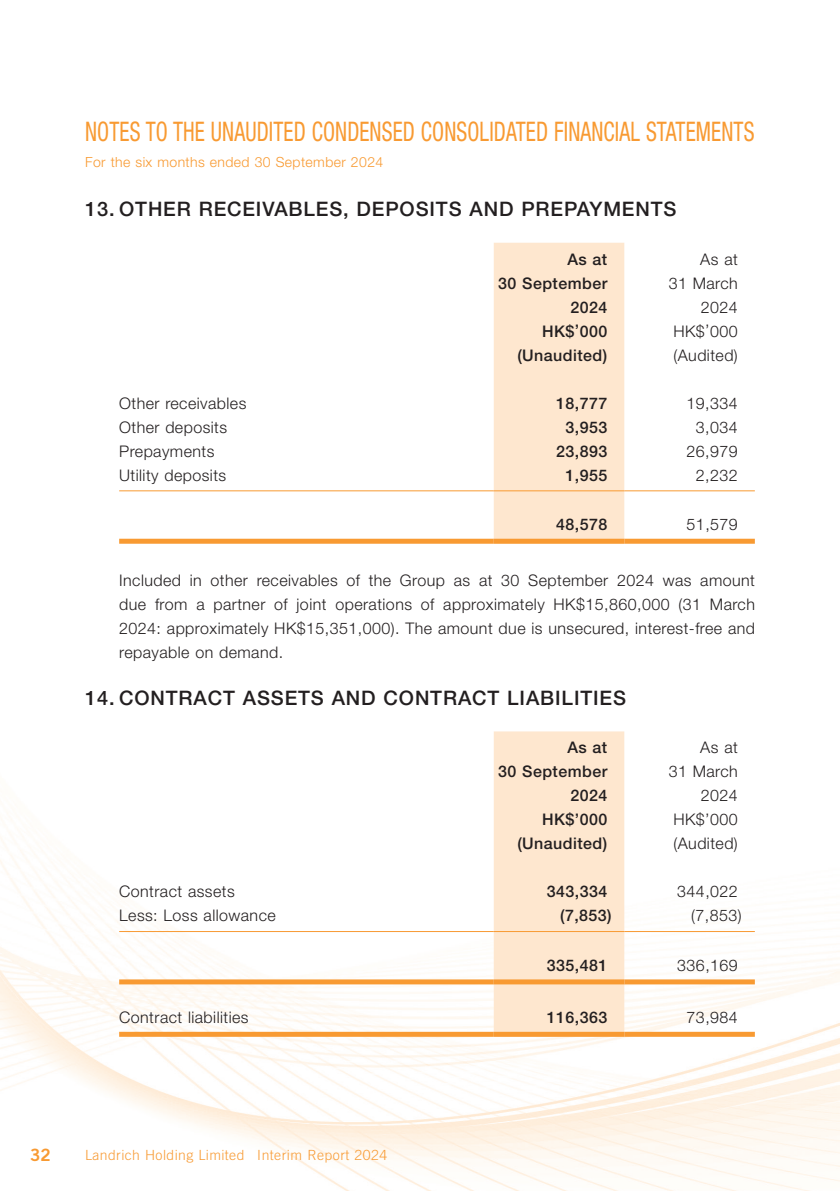
<style>
.page{position:relative;width:840px;height:1191px;background:#fff}
.page>*{position:absolute;margin:0;border:0;box-sizing:border-box;transform-origin:0 0}
.t1{font:condensed 27px "Helvetica Neue LT Std";letter-spacing:.005em;color:#f89a32;scale:.8 1}
.t2{font:500 20px "Helvetica Neue LT Std";letter-spacing:.045em;color:#231f20}
.t3{font:17px "Trade Gothic LT Std Bd 2";color:#f89a32}
.t4{font:300 16px/24px "Helvetica Neue LT Std";letter-spacing:.03em;color:#231f20;text-align:justify}
.t5{font:500 16px "Helvetica Neue LT Std";letter-spacing:.03em;color:#231f20}
.t6{font:300 14px "Trade Gothic LT Std";letter-spacing:.03em;color:#f89a32}
.t7{font:300 14px "Helvetica Neue LT Std";letter-spacing:.03em;color:#f89a32}
</style>
<div class="page">
<img style="left:0;top:242px;width:839px;height:949px">
<div style="left:493px;top:243px;width:131px;height:296px;background:#fee7cf"></div>
<hr style="left:119px;top:490px;width:374px;height:1px;background:#f89a32">
<hr style="left:493px;top:490px;width:131px;height:1px;background:#f89a32">
<hr style="left:624px;top:490px;width:130px;height:1px;background:#f89a32">
<div style="left:119px;top:539px;width:374px;height:5px;background:#f89a32"></div>
<div style="left:493px;top:539px;width:131px;height:5px;background:#f89a32"></div>
<div style="left:624px;top:539px;width:130px;height:5px;background:#f89a32"></div>
<div style="left:493px;top:731px;width:131px;height:300px;background:#fee7cf"></div>
<hr style="left:119px;top:931px;width:374px;height:1px;background:#f89a32">
<hr style="left:493px;top:931px;width:131px;height:1px;background:#f89a32">
<hr style="left:624px;top:931px;width:130px;height:1px;background:#f89a32">
<div style="left:119px;top:979px;width:374px;height:5px;background:#f89a32"></div>
<div style="left:493px;top:979px;width:131px;height:5px;background:#f89a32"></div>
<div style="left:624px;top:979px;width:130px;height:5px;background:#f89a32"></div>
<div style="left:119px;top:1031px;width:374px;height:5px;background:#f89a32"></div>
<div style="left:493px;top:1031px;width:131px;height:5px;background:#f89a32"></div>
<div style="left:624px;top:1031px;width:130px;height:5px;background:#f89a32"></div>
<h1 class="t1" style="left:85px;top:115px;width:837px">NOTES TO THE UNAUDITED CONDENSED CONSOLIDATED FINANCIAL STATEMENTS</h1>
<p class="t7" style="left:85px;top:154px;width:299px">For the six months ended 30 September 2024</p>
<p class="t2" style="left:85px;top:197px;width:592px">13. OTHER RECEIVABLES, DEPOSITS AND PREPAYMENTS</p>
<p class="t5" style="left:567px;top:249px;width:41px">As at</p>
<p class="t4" style="left:700px;top:247px;width:39px">As at</p>
<p class="t5" style="left:498px;top:273px;width:111px">30 September</p>
<p class="t4" style="left:668px;top:271px;width:71px">31 March</p>
<p class="t5" style="left:570px;top:297px;width:38px">2024</p>
<p class="t4" style="left:700px;top:295px;width:38px">2024</p>
<p class="t5" style="left:541px;top:321px;width:67px">HK$’000</p>
<p class="t4" style="left:673px;top:319px;width:66px">HK$’000</p>
<p class="t5" style="left:517px;top:345px;width:91px">(Unaudited)</p>
<p class="t4" style="left:673px;top:343px;width:66px">(Audited)</p>
<p class="t4" style="left:119px;top:391px;width:129px">Other receivables</p>
<p class="t5" style="left:555px;top:393px;width:53px">18,777</p>
<p class="t4" style="left:686px;top:391px;width:53px">19,334</p>
<p class="t4" style="left:119px;top:415px;width:109px">Other deposits</p>
<p class="t5" style="left:565px;top:417px;width:43px">3,953</p>
<p class="t4" style="left:695px;top:415px;width:43px">3,034</p>
<p class="t4" style="left:119px;top:439px;width:97px">Prepayments</p>
<p class="t5" style="left:555px;top:441px;width:53px">23,893</p>
<p class="t4" style="left:686px;top:439px;width:53px">26,979</p>
<p class="t4" style="left:119px;top:463px;width:108px">Utility deposits</p>
<p class="t5" style="left:565px;top:465px;width:43px">1,955</p>
<p class="t4" style="left:695px;top:463px;width:43px">2,232</p>
<p class="t5" style="left:555px;top:515px;width:53px">48,578</p>
<p class="t4" style="left:686px;top:512px;width:53px">51,579</p>
<p class="t4" style="left:119px;top:568px;width:637px">Included in other receivables of the Group as at 30 September 2024 was amount due from a partner of joint operations of approximately HK$15,860,000 (31 March 2024: approximately HK$15,351,000). The amount due is unsecured, interest-free and repayable on demand.</p>
<p class="t2" style="left:85px;top:686px;width:542px">14. CONTRACT ASSETS AND CONTRACT LIABILITIES</p>
<p class="t5" style="left:567px;top:738px;width:41px">As at</p>
<p class="t4" style="left:700px;top:735px;width:39px">As at</p>
<p class="t5" style="left:498px;top:762px;width:111px">30 September</p>
<p class="t4" style="left:668px;top:759px;width:71px">31 March</p>
<p class="t5" style="left:570px;top:786px;width:38px">2024</p>
<p class="t4" style="left:700px;top:783px;width:38px">2024</p>
<p class="t5" style="left:541px;top:810px;width:67px">HK$’000</p>
<p class="t4" style="left:673px;top:807px;width:66px">HK$’000</p>
<p class="t5" style="left:517px;top:834px;width:91px">(Unaudited)</p>
<p class="t4" style="left:673px;top:831px;width:66px">(Audited)</p>
<p class="t4" style="left:119px;top:879px;width:117px">Contract assets</p>
<p class="t5" style="left:546px;top:882px;width:62px">343,334</p>
<p class="t4" style="left:677px;top:879px;width:62px">344,022</p>
<p class="t4" style="left:119px;top:903px;width:158px">Less: Loss allowance</p>
<p class="t5" style="left:559px;top:906px;width:53px">(7,853)</p>
<p class="t4" style="left:690px;top:903px;width:52px">(7,853)</p>
<p class="t5" style="left:546px;top:955px;width:62px">335,481</p>
<p class="t4" style="left:677px;top:953px;width:62px">336,169</p>
<p class="t4" style="left:119px;top:1005px;width:131px">Contract liabilities</p>
<p class="t5" style="left:546px;top:1008px;width:62px">116,363</p>
<p class="t4" style="left:686px;top:1005px;width:53px">73,984</p>
<p class="t3" style="left:30px;top:1144px;width:22px">32</p>
<p class="t6" style="left:85px;top:1146px;width:303px">Landrich Holding Limited Interim Report 2024</p>
</div>
